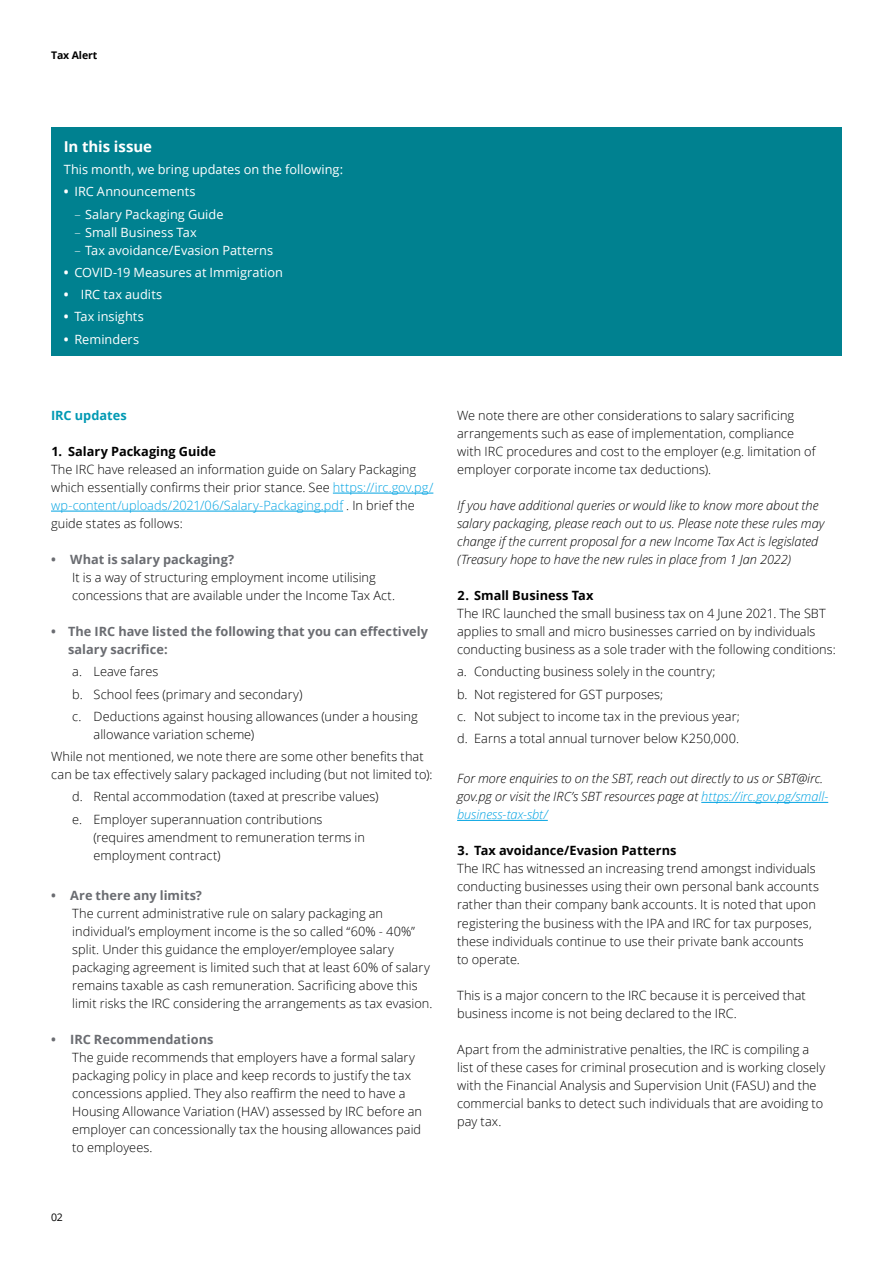
<style>
.page{position:relative;width:893px;height:1263px;background:#fff}
.page>*{position:absolute;margin:0;border:0;box-sizing:border-box;transform-origin:0 0}
.t1{font:700 15px "Open Sans";letter-spacing:-.005em;color:#fff}
.t2{font:300 12.75px/18px "Open Sans";letter-spacing:.005em;color:#000}
.t3{font:italic 300 12.75px/18px "Open Sans";color:#000}
.t4{font:12.75px "Open Sans";letter-spacing:.005em;color:#fff}
.t5{font:700 12.75px/18px "Open Sans";color:#6a6c71}
.t6{font:700 12.75px "Open Sans";color:#000}
.t7{font:700 12.75px "Open Sans";color:#0099b3}
.t8{font:700 10.5px "Open Sans";letter-spacing:-.01em;color:#000}
.t9{font:10.5px "Open Sans";color:#000}
.s1{font-weight:700}
.s2{font-weight:300}
.s3{color:#00a3e2}
</style>
<div class="page">
<div style="left:51px;top:128px;width:791px;height:228px;background:#008190"></div>
<hr style="left:333px;top:493px;width:100px;height:1px;background:#00a3e2">
<hr style="left:51px;top:511px;width:292px;height:1px;background:#00a3e2">
<hr style="left:701px;top:802px;width:127px;height:1px;background:#00a3e2">
<hr style="left:457px;top:820px;width:91px;height:1px;background:#00a3e2">
<p class="t8" style="left:51px;top:48px;width:48px">Tax Alert</p>
<p class="t1" style="left:64px;top:136px;width:90px">In this issue</p>
<p class="t4" style="left:64px;top:161px;width:281px">This month, we bring updates on the following:</p>
<p class="t4" style="left:64px;top:183px;width:133px"><span class="s1">•</span> IRC Announcements</p>
<p class="t4" style="left:74px;top:205px;width:151px"><span class="s2">–</span> Salary Packaging Guide</p>
<p class="t4" style="left:74px;top:223px;width:124px"><span class="s2">–</span> Small Business Tax</p>
<p class="t4" style="left:74px;top:241px;width:200px"><span class="s2">–</span> Tax avoidance/Evasion Patterns</p>
<p class="t4" style="left:64px;top:263px;width:221px"><span class="s1">•</span> COVID-19 Measures at Immigration</p>
<p class="t4" style="left:64px;top:286px;width:100px"><span class="s1">•</span> IRC tax audits</p>
<p class="t4" style="left:64px;top:308px;width:82px"><span class="s1">•</span> Tax insights</p>
<p class="t4" style="left:64px;top:330px;width:77px"><span class="s1">•</span> Reminders</p>
<p class="t7" style="left:51px;top:406px;width:77px">IRC updates</p>
<p class="t6" style="left:52px;top:442px;width:166px">1. Salary Packaging Guide</p>
<p class="t2" style="left:51px;top:460px;width:384px">The IRC have released an information guide on Salary Packaging which essentially confirms their prior stance. See <span class="s3">https://irc.gov.pg/ wp-content/uploads/2021/06/Salary-Packaging.pdf</span> . In brief the guide states as follows:</p>
<p class="t5" style="left:51px;top:550px;width:185px">• What is salary packaging?</p>
<p class="t2" style="left:72px;top:568px;width:324px">It is a way of structuring employment income utilising concessions that are available under the Income Tax Act.</p>
<p class="t5" style="left:68px;top:622px;width:361px;text-indent:-17px">• The IRC have listed the following that you can effectively salary sacrifice:</p>
<p class="t2" style="left:72px;top:660px;width:347px;line-height:22.2px">a. Leave fares<br>b. School fees (primary and secondary)<br>c. Deductions against housing allowances (under a housing</p>
<p class="t2" style="left:51px;top:723px;width:374px;line-height:22.2px;text-indent:43px">allowance variation scheme)<br>While not mentioned, we note there are some other benefits that</p>
<p class="t2" style="left:72px;top:763px;width:362px;line-height:22.2px;text-indent:-21px">can be tax effectively salary packaged including (but not limited to): d. Rental accommodation (taxed at prescribe values)<br>e. Employer superannuation contributions</p>
<p class="t2" style="left:94px;top:828px;width:273px">(requires amendment to remuneration terms in employment contract)</p>
<p class="t5" style="left:51px;top:886px;width:153px">• Are there any limits?</p>
<p class="t2" style="left:72px;top:904px;width:362px">The current administrative rule on salary packaging an individual’s employment income is the so called “60% - 40%” split. Under this guidance the employer/employee salary packaging agreement is limited such that at least 60% of salary remains taxable as cash remuneration. Sacrificing above this limit risks the IRC considering the arrangements as tax evasion.</p>
<p class="t5" style="left:51px;top:1030px;width:164px">• IRC Recommendations</p>
<p class="t2" style="left:72px;top:1048px;width:351px">The guide recommends that employers have a formal salary packaging policy in place and keep records to justify the tax concessions applied. They also reaffirm the need to have a Housing Allowance Variation (HAV) assessed by IRC before an employer can concessionally tax the housing allowances paid to employees.</p>
<p class="t2" style="left:457px;top:406px;width:360px">We note there are other considerations to salary sacrificing arrangements such as ease of implementation, compliance with IRC procedures and cost to the employer (e.g. limitation of employer corporate income tax deductions).</p>
<p class="t3" style="left:457px;top:496px;width:369px">If you have additional queries or would like to know more about the salary packaging, please reach out to us. Please note these rules may change if the current proposal for a new Income Tax Act is legislated (Treasury hope to have the new rules in place from 1 Jan 2022)</p>
<p class="t6" style="left:458px;top:586px;width:137px">2. Small Business Tax</p>
<p class="t2" style="left:457px;top:604px;width:380px">The IRC launched the small business tax on 4 June 2021. The SBT applies to small and micro businesses carried on by individuals conducting business as a sole trader with the following conditions:</p>
<p class="t2" style="left:457px;top:660px;width:284px;line-height:22.2px">a. Conducting business solely in the country;<br>b. Not registered for GST purposes;<br>c. Not subject to income tax in the previous year; d. Earns a total annual turnover below K250,000.</p>
<p class="t3" style="left:457px;top:769px;width:373px">For more enquiries to on the SBT, reach out directly to us or SBT@irc. gov.pg or visit the IRC’s SBT resources page at <span class="s3">https://irc.gov.pg/small&shy;business-tax-sbt/</span></p>
<p class="t6" style="left:458px;top:842px;width:220px">3. Tax avoidance/Evasion Patterns</p>
<p class="t2" style="left:457px;top:859px;width:363px">The IRC has witnessed an increasing trend amongst individuals conducting businesses using their own personal bank accounts rather than their company bank accounts. It is noted that upon registering the business with the IPA and IRC for tax purposes, these individuals continue to use their private bank accounts<br>to operate.</p>
<p class="t2" style="left:457px;top:985px;width:350px">This is a major concern to the IRC because it is perceived that business income is not being declared to the IRC.</p>
<p class="t2" style="left:457px;top:1039px;width:370px">Apart from the administrative penalties, the IRC is compiling a list of these cases for criminal prosecution and is working closely with the Financial Analysis and Supervision Unit (FASU) and the commercial banks to detect such individuals that are avoiding to pay tax.</p>
<p class="t9" style="left:51px;top:1210px;width:13px">02</p>
</div>
